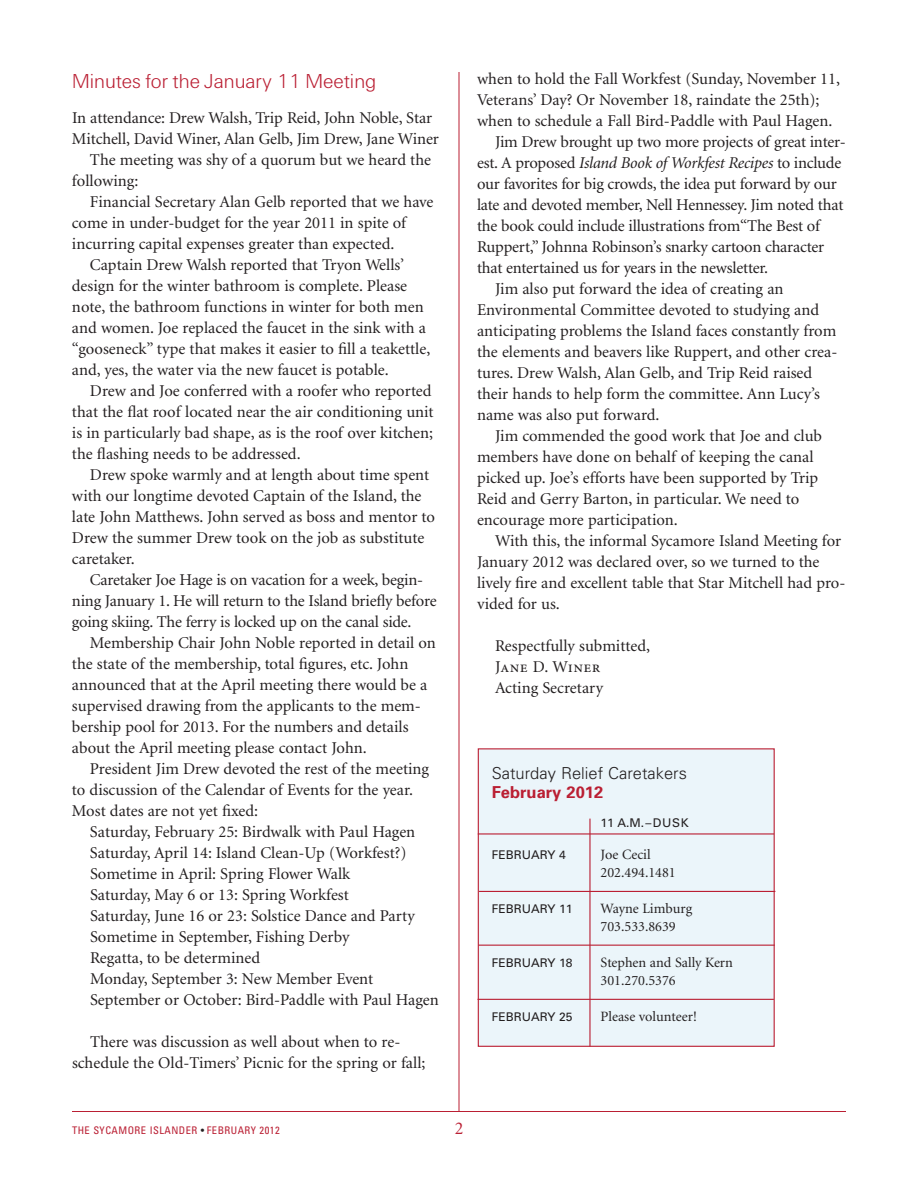
<style>
.page{position:relative;width:918px;height:1188px;background:#fff}
.page>*{position:absolute;margin:0;border:0;box-sizing:border-box;transform-origin:0 0}
.t1{font:21px "U45";color:#ba1f33}
.t2{font:18px "Minion";color:#ba1f33}
.t3{font:16.5px/21px "Minion";color:#231f20;text-align:center}
.t4{font:italic 16.5px "Minion";letter-spacing:-.015em;color:#231f20}
.t5{font:300 16.5px "Univers";color:#231f20}
.t6{font:700 16.5px "Univers";color:#ba1f33}
.t7{font:16.5px "Minion Regular SC";letter-spacing:.025em;color:#231f20}
.t8{font:14.25px/18px "Minion";color:#231f20}
.t9{font:12px "Univers";color:#231f20}
.t10{font:condensed 10.5px "Univers";letter-spacing:.045em;color:#ba1f33}
.s1{font-style:normal}
.s2{color:#231f20}
</style>
<div class="page">
<hr style="left:459px;top:72px;width:1px;height:1040px;background:#ba1f33">
<hr style="left:72px;top:1111px;width:774px;height:1px;background:#ba1f33">
<div style="left:479px;top:749px;width:295px;height:297px;background:#ebf5fa"></div>
<div style="left:478px;top:748px;width:297px;height:299px;border:1px solid #ba1f33"></div>
<hr style="left:478px;top:833px;width:296px;height:2px;background:#ba1f33">
<hr style="left:479px;top:891px;width:296px;height:1px;background:#ba1f33">
<hr style="left:478px;top:945px;width:297px;height:1px;background:#ba1f33">
<hr style="left:478px;top:999px;width:296px;height:1px;background:#ba1f33">
<hr style="left:589px;top:819px;width:2px;height:228px;background:#ba1f33">
<p class="t1" style="left:72px;top:74px;width:306px">Minutes for the January 11 Meeting</p>
<p class="t3" style="left:72px;top:109px;width:362px">In attendance: Drew Walsh, Trip Reid, John Noble, Star</p>
<p class="t3" style="left:72px;top:130px;width:368px">Mitchell, David Winer, Alan Gelb, Jim Drew, Jane Winer</p>
<p class="t3" style="left:90px;top:151px;width:343px">The meeting was shy of a quorum but we heard the</p>
<p class="t3" style="left:72px;top:172px;width:68px">following:</p>
<p class="t3" style="left:90px;top:193px;width:345px">Financial Secretary Alan Gelb reported that we have</p>
<p class="t3" style="left:72px;top:214px;width:336px">come in under-budget for the year 2011 in spite of</p>
<p class="t3" style="left:72px;top:235px;width:324px">incurring capital expenses greater than expected.</p>
<p class="t3" style="left:90px;top:256px;width:316px">Captain Drew Walsh reported that Tryon Wells’</p>
<p class="t3" style="left:72px;top:277px;width:337px">design for the winter bathroom is complete. Please</p>
<p class="t3" style="left:72px;top:298px;width:353px">note, the bathroom functions in winter for both men</p>
<p class="t3" style="left:72px;top:319px;width:356px">and women. Joe replaced the faucet in the sink with a</p>
<p class="t3" style="left:72px;top:340px;width:360px">“gooseneck” type that makes it easier to fill a teakettle,</p>
<p class="t3" style="left:72px;top:361px;width:318px">and, yes, the water via the new faucet is potable.</p>
<p class="t3" style="left:90px;top:382px;width:343px">Drew and Joe conferred with a roofer who reported</p>
<p class="t3" style="left:72px;top:403px;width:363px">that the flat roof located near the air conditioning unit</p>
<p class="t3" style="left:72px;top:424px;width:363px">is in particularly bad shape, as is the roof over kitchen;</p>
<p class="t3" style="left:72px;top:445px;width:230px">the flashing needs to be addressed.</p>
<p class="t3" style="left:90px;top:466px;width:341px">Drew spoke warmly and at length about time spent</p>
<p class="t3" style="left:72px;top:487px;width:351px">with our longtime devoted Captain of the Island, the</p>
<p class="t3" style="left:72px;top:508px;width:365px">late John Matthews. John served as boss and mentor to</p>
<p class="t3" style="left:72px;top:529px;width:354px">Drew the summer Drew took on the job as substitute</p>
<p class="t3" style="left:72px;top:550px;width:64px">caretaker.</p>
<p class="t3" style="left:90px;top:571px;width:335px">Caretaker Joe Hage is on vacation for a week, begin-</p>
<p class="t3" style="left:72px;top:592px;width:366px">ning January 1. He will return to the Island briefly before</p>
<p class="t3" style="left:72px;top:613px;width:341px">going skiing. The ferry is locked up on the canal side.</p>
<p class="t3" style="left:90px;top:634px;width:348px">Membership Chair John Noble reported in detail on</p>
<p class="t3" style="left:72px;top:655px;width:338px">the state of the membership, total figures, etc. John</p>
<p class="t3" style="left:72px;top:676px;width:357px">announced that at the April meeting there would be a</p>
<p class="t3" style="left:72px;top:697px;width:350px">supervised drawing from the applicants to the mem-</p>
<p class="t3" style="left:72px;top:718px;width:338px">bership pool for 2013. For the numbers and details</p>
<p class="t3" style="left:72px;top:739px;width:296px">about the April meeting please contact John.</p>
<p class="t3" style="left:90px;top:760px;width:341px">President Jim Drew devoted the rest of the meeting</p>
<p class="t3" style="left:72px;top:781px;width:343px">to discussion of the Calendar of Events for the year.</p>
<p class="t3" style="left:72px;top:802px;width:188px">Most dates are not yet fixed:</p>
<p class="t3" style="left:90px;top:823px;width:327px">Saturday, February 25: Birdwalk with Paul Hagen</p>
<p class="t3" style="left:90px;top:844px;width:318px">Saturday, April 14: Island Clean-Up (Workfest?)</p>
<p class="t3" style="left:90px;top:865px;width:262px">Sometime in April: Spring Flower Walk</p>
<p class="t3" style="left:90px;top:886px;width:260px">Saturday, May 6 or 13: Spring Workfest</p>
<p class="t3" style="left:90px;top:907px;width:326px">Saturday, June 16 or 23: Solstice Dance and Party</p>
<p class="t3" style="left:90px;top:928px;width:261px">Sometime in September, Fishing Derby</p>
<p class="t3" style="left:90px;top:949px;width:172px">Regatta, to be determined</p>
<p class="t3" style="left:90px;top:970px;width:285px">Monday, September 3: New Member Event</p>
<p class="t3" style="left:90px;top:991px;width:350px">September or October: Bird-Paddle with Paul Hagen</p>
<p class="t3" style="left:72px;top:1033px;width:355px">There was discussion as well about when to re&shy;schedule the Old-Timers’ Picnic for the spring or fall;</p>
<p class="t3" style="left:477px;top:69px;width:365px">when to hold the Fall Workfest (Sunday, November 11,</p>
<p class="t3" style="left:477px;top:90px;width:344px">Veterans’ Day? Or November 18, raindate the 25th);</p>
<p class="t3" style="left:477px;top:111px;width:357px">when to schedule a Fall Bird-Paddle with Paul Hagen.</p>
<p class="t3" style="left:495px;top:132px;width:352px">Jim Drew brought up two more projects of great inter-</p>
<p class="t4" style="left:477px;top:156px;width:366px"><span class="s1">est. A proposed</span> Island Book of Workfest Recipes <span class="s1">to include</span></p>
<p class="t3" style="left:477px;top:174px;width:361px">our favorites for big crowds, the idea put forward by our</p>
<p class="t3" style="left:477px;top:195px;width:368px">late and devoted member, Nell Hennessey. Jim noted that</p>
<p class="t3" style="left:477px;top:216px;width:344px">the book could include illustrations from“The Best of</p>
<p class="t3" style="left:477px;top:237px;width:349px">Ruppert,” Johnna Robinson’s snarky cartoon character</p>
<p class="t3" style="left:477px;top:258px;width:293px">that entertained us for years in the newsletter.</p>
<p class="t3" style="left:495px;top:279px;width:290px">Jim also put forward the idea of creating an</p>
<p class="t3" style="left:477px;top:300px;width:344px">Environmental Committee devoted to studying and</p>
<p class="t3" style="left:477px;top:321px;width:361px">anticipating problems the Island faces constantly from</p>
<p class="t3" style="left:477px;top:342px;width:362px">the elements and beavers like Ruppert, and other crea-</p>
<p class="t3" style="left:477px;top:363px;width:337px">tures. Drew Walsh, Alan Gelb, and Trip Reid raised</p>
<p class="t3" style="left:477px;top:384px;width:345px">their hands to help form the committee. Ann Lucy’s</p>
<p class="t3" style="left:477px;top:405px;width:184px">name was also put forward.</p>
<p class="t3" style="left:495px;top:426px;width:329px">Jim commended the good work that Joe and club</p>
<p class="t3" style="left:477px;top:447px;width:338px">members have done on behalf of keeping the canal</p>
<p class="t3" style="left:477px;top:468px;width:343px">picked up. Joe’s efforts have been supported by Trip</p>
<p class="t3" style="left:477px;top:489px;width:324px">Reid and Gerry Barton, in particular. We need to</p>
<p class="t3" style="left:477px;top:510px;width:202px">encourage more participation.</p>
<p class="t3" style="left:495px;top:531px;width:348px">With this, the informal Sycamore Island Meeting for</p>
<p class="t3" style="left:477px;top:552px;width:344px">January 2012 was declared over, so we turned to the</p>
<p class="t3" style="left:477px;top:573px;width:370px">lively fire and excellent table that Star Mitchell had pro-</p>
<p class="t3" style="left:477px;top:594px;width:84px">vided for us.</p>
<p class="t3" style="left:495px;top:636px;width:156px">Respectfully submitted,</p>
<p class="t7" style="left:495px;top:660px;width:107px">Jane D. Winer</p>
<p class="t3" style="left:495px;top:678px;width:110px">Acting Secretary</p>
<p class="t5" style="left:492px;top:767px;width:197px">Saturday Relief Caretakers</p>
<p class="t6" style="left:492px;top:787px;width:113px">February 2012</p>
<p class="t9" style="left:492px;top:850px;width:76px">FEBRUARY 4</p>
<p class="t9" style="left:492px;top:904px;width:82px">FEBRUARY 11</p>
<p class="t9" style="left:492px;top:958px;width:82px">FEBRUARY 18</p>
<p class="t9" style="left:492px;top:1012px;width:82px">FEBRUARY 25</p>
<p class="t9" style="left:601px;top:818px;width:90px">11 A.M.–DUSK</p>
<p class="t8" style="left:601px;top:846px;width:77px">Joe Cecil<br>202.494.1481</p>
<p class="t8" style="left:601px;top:900px;width:93px">Wayne Limburg<br>703.533.8639</p>
<p class="t8" style="left:601px;top:954px;width:134px">Stephen and Sally Kern<br>301.270.5376</p>
<p class="t8" style="left:601px;top:1008px;width:98px">Please volunteer!</p>
<p class="t10" style="left:72px;top:1126px;width:209px">THE SYCAMORE ISLANDER <span class="s2">•</span> FEBRUARY 2012</p>
<p class="t2" style="left:455px;top:1121px;width:10px">2</p>
</div>
